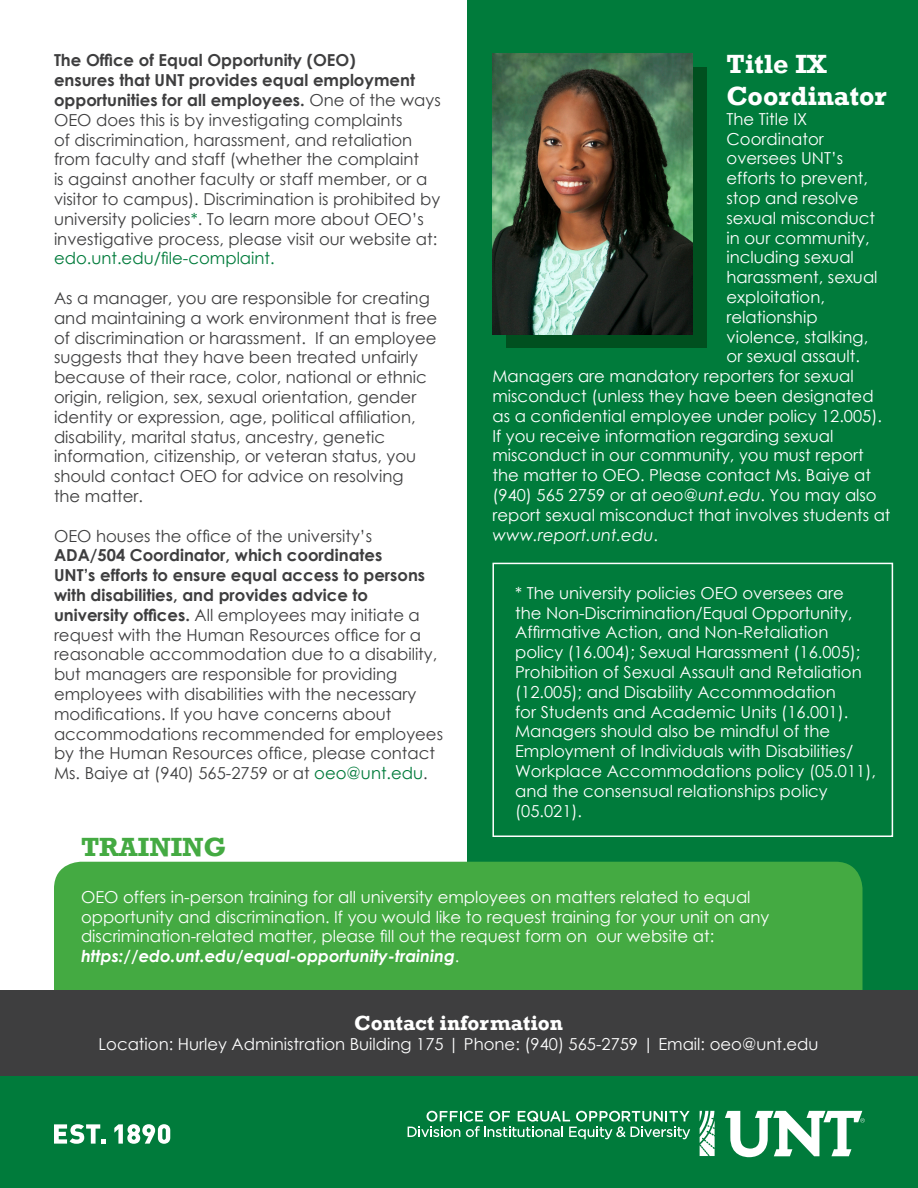
<style>
.page{position:relative;width:918px;height:1188px;background:#fff}
.page>*{position:absolute;margin:0;border:0;box-sizing:border-box;transform-origin:0 0}
.t1{font:700 27px/32.4px "Rockwell";color:#fff}
.t2{font:700 27px "Rockwell";color:#44aa42}
.t3{font:700 21px "Rockwell";color:#fff}
.t4{font:16.5px/19.8px "Century Gothic";color:#3e3e3f}
.t5{font:16.5px/19.8px "Century Gothic";color:#fff}
.t6{font:italic 700 16.5px "Century Gothic";color:#fff}
.t7{font:italic 16.5px "Century Gothic";color:#fff}
.s1{font-weight:700}
.s2{color:#007b3b}
.s3{font-style:italic}
.s4{font-style:normal}
.s5{font-weight:400;font-style:normal}
</style>
<div class="page">
<div style="left:468px;top:0;width:450px;height:1076px;background:#007b3b"></div>
<div style="left:54px;top:862px;width:808px;height:326px;background:#44aa42;border-radius:27px"></div>
<div style="left:506px;top:67px;width:200px;height:280px;background:#00501f"></div>
<div style="left:0;top:990px;width:918px;height:86px;background:#3e3e3f"></div>
<div style="left:492px;top:563px;width:401px;height:274px;border:2px solid #fff"></div>
<div style="left:0;top:1076px;width:918px;height:112px;background:#007b3b"></div>
<svg style="left:54px;top:1124px;width:52px;height:20px"></svg>
<svg style="left:114px;top:1124px;width:56px;height:20px"></svg>
<svg style="left:725px;top:1111px;width:140px;height:46px"></svg>
<svg style="left:408px;top:1111px;width:282px;height:28px"></svg>
<svg style="left:700px;top:1111px;width:15px;height:45px"></svg>
<img style="left:492px;top:54px;width:201px;height:280px">
<p class="t4" style="left:54px;top:50px;width:388px"><span class="s1">The Office of Equal Opportunity (OEO)<br>ensures that UNT provides equal employment opportunities for all employees.</span> One of the ways OEO does this is by investigating complaints<br>of discrimination, harassment, and retaliation from faculty and staff (whether the complaint<br>is against another faculty or staff member, or a visitor to campus). Discrimination is prohibited by university policies<span class="s2">*</span>. To learn more about OEO’s investigative process, please visit our website at: <span class="s2">edo.unt.edu/file-complaint.</span></p>
<p class="t4" style="left:54px;top:288px;width:385px">As a manager, you are responsible for creating and maintaining a work environment that is free of discrimination or harassment. If an employee suggests that they have been treated unfairly because of their race, color, national or ethnic origin, religion, sex, sexual orientation, gender identity or expression, age, political affiliation, disability, marital status, ancestry, genetic information, citizenship, or veteran status, you should contact OEO for advice on resolving<br>the matter.</p>
<p class="t4" style="left:54px;top:525px;width:391px">OEO houses the office of the university’s <span class="s1">ADA/504 Coordinator, which coordinates<br>UNT’s efforts to ensure equal access to persons with disabilities, and provides advice to university offices.</span> All employees may initiate a request with the Human Resources office for a reasonable accommodation due to a disability, but managers are responsible for providing employees with disabilities with the necessary modifications. If you have concerns about accommodations recommended for employees by the Human Resources office, please contact Ms. Baiye at (940) 565-2759 or at <span class="s2">oeo@unt.edu</span>.</p>
<p class="t2" style="left:81px;top:830px;width:147px">TRAINING</p>
<p class="t1" style="left:727px;top:47px;width:162px">Title IX<br>Coordinator</p>
<p class="t5" style="left:727px;top:109px;width:82px">The Title IX</p>
<p class="t5" style="left:727px;top:129px;width:99px">Coordinator</p>
<p class="t5" style="left:727px;top:148px;width:118px">oversees UNT’s</p>
<p class="t5" style="left:727px;top:168px;width:143px">efforts to prevent,</p>
<p class="t5" style="left:727px;top:188px;width:133px">stop and resolve</p>
<p class="t5" style="left:727px;top:208px;width:150px">sexual misconduct</p>
<p class="t5" style="left:727px;top:228px;width:145px">in our community,</p>
<p class="t5" style="left:727px;top:247px;width:129px">including sexual</p>
<p class="t5" style="left:727px;top:267px;width:153px">harassment, sexual</p>
<p class="t5" style="left:727px;top:287px;width:100px">exploitation,</p>
<p class="t5" style="left:727px;top:307px;width:93px">relationship</p>
<p class="t5" style="left:727px;top:327px;width:143px">violence, stalking,</p>
<p class="t5" style="left:727px;top:346px;width:135px">or sexual assault.</p>
<p class="t5" style="left:492px;top:366px;width:363px">Managers are mandatory reporters for sexual</p>
<p class="t5" style="left:492px;top:386px;width:383px">misconduct (unless they have been designated</p>
<p class="t5" style="left:492px;top:406px;width:391px">as a confidential employee under policy 12.005).</p>
<p class="t5" style="left:492px;top:426px;width:342px">If you receive information regarding sexual</p>
<p class="t5" style="left:492px;top:445px;width:373px">misconduct in our community, you must report</p>
<p class="t5" style="left:492px;top:465px;width:380px">the matter to OEO. Please contact Ms. Baiye at</p>
<p class="t5" style="left:492px;top:485px;width:386px">(940) 565 2759 or at <span class="s3">oeo@unt.edu</span>. You may also</p>
<p class="t5" style="left:492px;top:505px;width:400px">report sexual misconduct that involves students at</p>
<p class="t7" style="left:492px;top:523px;width:167px">www.report.unt.edu<span class="s4">.</span></p>
<p class="t5" style="left:515px;top:583px;width:362px">* The university policies OEO oversees are<br>the Non-Discrimination/Equal Opportunity, Affirmative Action, and Non-Retaliation policy (16.004); Sexual Harassment (16.005); Prohibition of Sexual Assault and Retaliation (12.005); and Disability Accommodation<br>for Students and Academic Units (16.001).<br>Managers should also be mindful of the Employment of Individuals with Disabilities/ Workplace Accommodations policy (05.011), and the consensual relationships policy (05.021).</p>
<p class="t5" style="left:81px;top:887px;width:690px">OEO offers in-person training for all university employees on matters related to equal opportunity and discrimination. If you would like to request training for your unit on any discrimination-related matter, please fill out the request form on our website at:</p>
<p class="t6" style="left:81px;top:944px;width:380px">https://edo.unt.edu/equal-opportunity-training<span class="s5">.</span></p>
<p class="t3" style="left:354px;top:1010px;width:210px">Contact information</p>
<p class="t5" style="left:99px;top:1034px;width:722px">Location: Hurley Administration Building 175 | Phone: (940) 565-2759 | Email: oeo@unt.edu</p>
</div>
